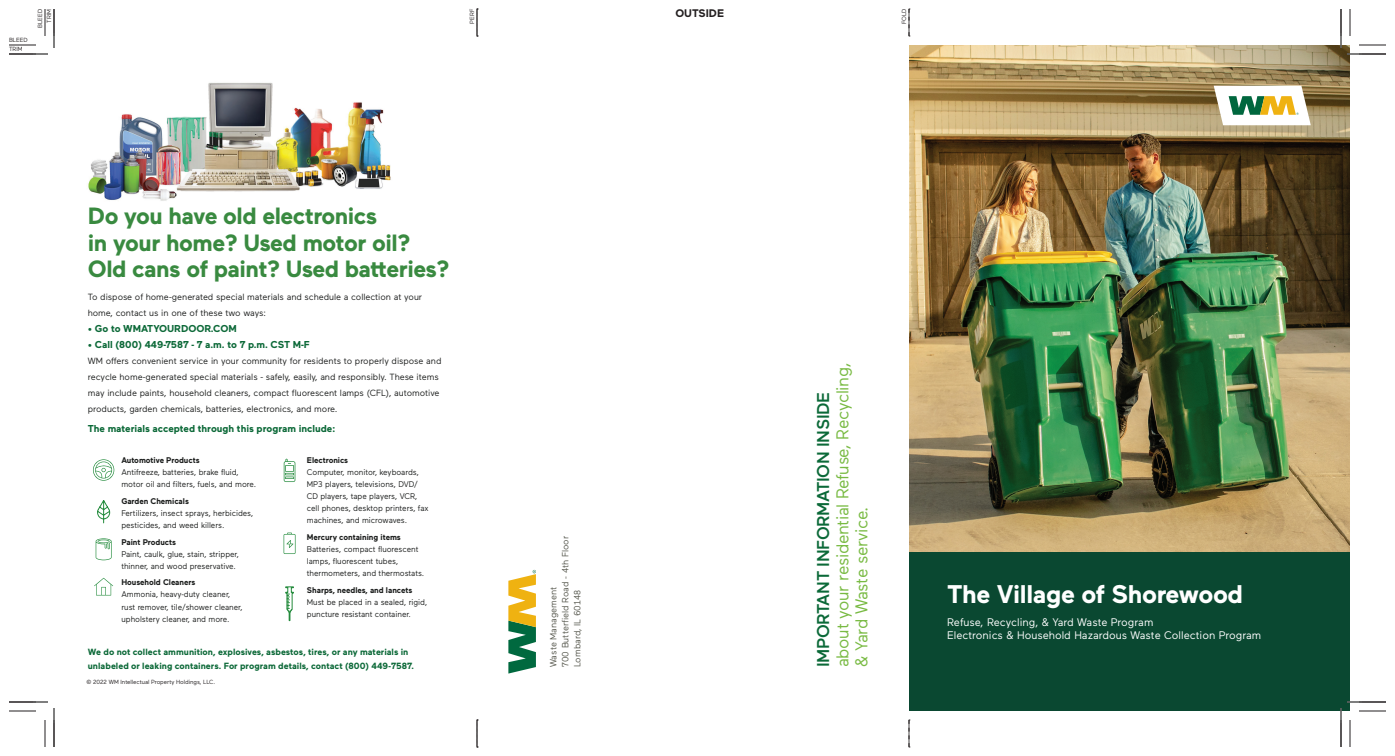
<style>
.page{position:relative;width:1395px;height:756px;background:#fff}
.page>*{position:absolute;margin:0;border:0;box-sizing:border-box;transform-origin:0 0}
.t1{font:700 25.5px "Maax";letter-spacing:-.015em;color:#fff}
.t2{font:700 23.5px/26.5px "Maax";letter-spacing:-.02em;color:#398a40}
.t3{font:17.1px/19.3px "Maax";letter-spacing:-.02em;color:#78ba42}
.t4{font:500 17.1px "Maax";letter-spacing:-.02em;color:#0b6938}
.t5{font:11px/13px "Maax";color:#fff}
.t6{font:700 11px "Maax";color:#231f20}
.t7{font:700 10px "Maax";letter-spacing:-.005em;color:#0c6938}
.t8{font:9.1px/12px "Maax";color:#57584e}
.t9{font:9px/16px "Maax";letter-spacing:-.005em;color:#1e201f}
.t10{font:700 9px/14px "Maax";color:#0c6938}
.t11{font:8.3px/12.1px "Maax";letter-spacing:-.005em;color:#1e201f}
.t12{font:700 8.3px "Maax";letter-spacing:-.005em;color:#1e201f}
.t13{font:6px/9px "Maax";letter-spacing:-.01em;color:#231f20;text-align:right}
</style>
<div class="page">
<svg style="left:93px;top:459px;width:21px;height:22px"></svg>
<svg style="left:284px;top:459px;width:11px;height:23px"></svg>
<svg style="left:97px;top:500px;width:13px;height:23px"></svg>
<svg style="left:284px;top:533px;width:12px;height:21px"></svg>
<svg style="left:96px;top:538px;width:16px;height:22px"></svg>
<svg style="left:285px;top:586px;width:9px;height:35px"></svg>
<svg style="left:94px;top:578px;width:19px;height:17px"></svg>
<img style="left:909px;top:45px;width:441px;height:508px">
<div style="left:909px;top:553px;width:441px;height:158px;background:#0a4831"></div>
<svg style="left:1214px;top:86px;width:97px;height:39px"></svg>
<img style="left:88px;top:82px;width:303px;height:119px">
<svg style="left:508px;top:570px;width:28px;height:104px"></svg>
<svg style="left:909px;top:9px;width:1px;height:28px"></svg>
<svg style="left:477px;top:9px;width:1px;height:28px"></svg>
<svg style="left:909px;top:720px;width:1px;height:28px"></svg>
<svg style="left:477px;top:720px;width:1px;height:28px"></svg>
<svg style="left:9px;top:9px;width:46px;height:46px"></svg>
<svg style="left:9px;top:701px;width:46px;height:46px"></svg>
<svg style="left:1340px;top:9px;width:46px;height:46px"></svg>
<svg style="left:1340px;top:701px;width:46px;height:46px"></svg>
<p class="t13" style="left:9px;top:35px;width:20px;text-align:left">BLEED<br>TRIM</p>
<p class="t13" style="left:35px;top:28px;width:20px;rotate:-90deg">BLEED<br>TRIM</p>
<p class="t13" style="left:467px;top:24px;width:16px;rotate:-90deg">PERF</p>
<p class="t13" style="left:899px;top:24px;width:17px;rotate:-90deg">FOLD</p>
<h3 class="t6" style="left:675px;top:6px;width:50px">OUTSIDE</h3>
<h2 class="t2" style="left:88px;top:202px;width:363px">Do you have old electronics<br>in your home? Used motor oil?<br>Old cans of paint? Used batteries?</h2>
<p class="t9" style="left:88px;top:288px;width:336px">To dispose of home-generated special materials and schedule a collection at your home, contact us in one of these two ways:</p>
<p class="t7" style="left:88px;top:322px;width:151px">• Go to WMATYOURDOOR.COM</p>
<p class="t7" style="left:88px;top:338px;width:224px">• Call (800) 449-7587 - 7 a.m. to 7 p.m. CST M-F</p>
<p class="t9" style="left:88px;top:352px;width:355px">WM offers convenient service in your community for residents to properly dispose and recycle home-generated special materials - safely, easily, and responsibly. These items may include paints, household cleaners, compact fluorescent lamps (CFL), automotive products, garden chemicals, batteries, electronics, and more.</p>
<p class="t7" style="left:88px;top:422px;width:249px">The materials accepted through this program include:</p>
<p class="t12" style="left:121px;top:455px;width:80px">Automotive Products</p>
<p class="t11" style="left:121px;top:466px;width:136px">Antifreeze, batteries, brake fluid, motor oil and filters, fuels, and more.</p>
<p class="t12" style="left:121px;top:495px;width:69px">Garden Chemicals</p>
<p class="t11" style="left:121px;top:506px;width:133px">Fertilizers, insect sprays, herbicides, pesticides, and weed killers.</p>
<p class="t12" style="left:121px;top:536px;width:56px">Paint Products</p>
<p class="t11" style="left:121px;top:547px;width:119px">Paint, caulk, glue, stain, stripper, thinner, and wood preservative.</p>
<p class="t12" style="left:121px;top:577px;width:75px">Household Cleaners</p>
<p class="t11" style="left:121px;top:588px;width:123px">Ammonia, heavy-duty cleaner, rust remover, tile/shower cleaner, upholstery cleaner, and more.</p>
<p class="t12" style="left:307px;top:455px;width:43px">Electronics</p>
<p class="t11" style="left:307px;top:466px;width:123px">Computer, monitor, keyboards,<br>MP3 players, televisions, DVD/<br>CD players, tape players, VCR, cell phones, desktop printers, fax machines, and microwaves.</p>
<p class="t12" style="left:307px;top:532px;width:95px">Mercury containing items</p>
<p class="t11" style="left:307px;top:543px;width:119px">Batteries, compact fluorescent lamps, fluorescent tubes, thermometers, and thermostats.</p>
<p class="t12" style="left:307px;top:584px;width:107px">Sharps, needles, and lancets</p>
<p class="t11" style="left:307px;top:596px;width:122px">Must be placed in a sealed, rigid, puncture resistant container.</p>
<p class="t10" style="left:88px;top:644px;width:328px">We do not collect ammunition, explosives, asbestos, tires, or any materials in unlabeled or leaking containers. For program details, contact (800) 449-7587.</p>
<p class="t13" style="left:86px;top:677px;width:130px">© 2022 WM Intellectual Property Holdings, LLC.</p>
<p class="t8" style="left:547px;top:667px;width:133px;rotate:-90deg">Waste Management<br>700 Butterfield Road - 4th Floor<br>Lombard, IL 60148</p>
<h3 class="t3" style="left:832px;top:667px;width:306px;rotate:-90deg">about your residential Refuse, Recycling, &amp; Yard Waste service.</h3>
<h3 class="t4" style="left:812px;top:667px;width:277px;rotate:-90deg">IMPORTANT INFORMATION INSIDE</h3>
<h1 class="t1" style="left:947px;top:577px;width:298px">The Village of Shorewood</h1>
<h3 class="t5" style="left:947px;top:615px;width:316px">Refuse, Recycling, &amp; Yard Waste Program<br>Electronics &amp; Household Hazardous Waste Collection Program</h3>
</div>
